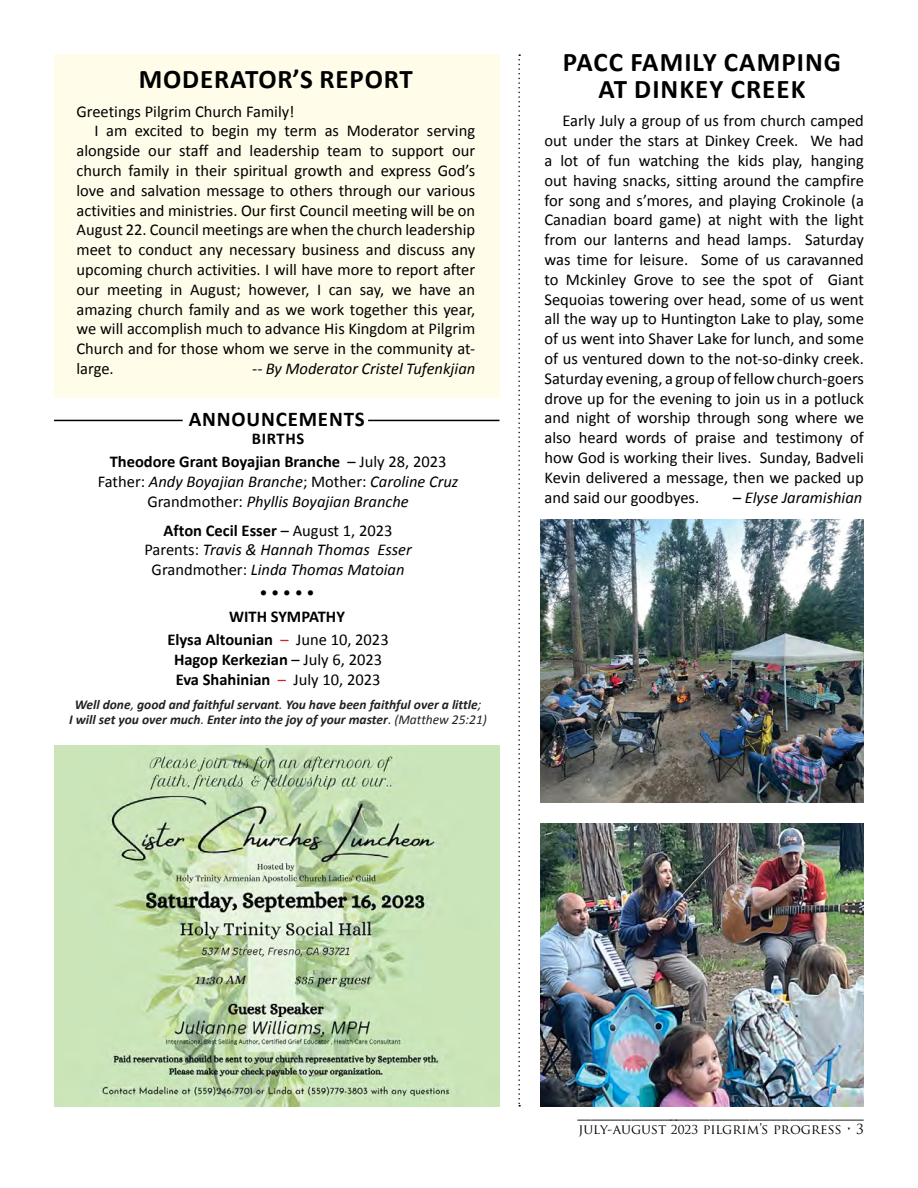
<style>
.page{position:relative;width:918px;height:1188px;background:#fff}
.page>*{position:absolute;margin:0;border:0;box-sizing:border-box;transform-origin:0 0}
.t1{font:700 27px/27px "Calibri";letter-spacing:.04em;color:#000;text-align:center}
.t2{font:700 21px "Calibri";letter-spacing:.04em;color:#000}
.t3{font:16.5px/19.8px "Calibri";color:#000;text-align:justify}
.t4{font:italic 16.5px/19.8px "Calibri";color:#000;text-align:center}
.t5{font:700 16.5px/22.8px "Calibri";color:#000}
.t6{font:italic 700 13.5px/15px "Calibri";color:#222;text-align:center}
.t7{font:13.5px "Calibri";color:#000}
.t8{font:13.5px "Trajan Pro";color:#000}
.s1{font-weight:400}
.s2{font-style:normal}
.s3{font-weight:700;font-style:normal}
.s4{font-weight:400;color:#d2232a}
.s5{font-weight:400;font-style:normal}
.s6{font-size:12px}
</style>
<div class="page">
<div style="left:54px;top:54px;width:446px;height:344px;background:#fffde9"></div>
<hr style="left:368px;top:420px;width:132px;height:1px;background:#000">
<hr style="left:54px;top:420px;width:129px;height:1px;background:#000">
<img style="left:54px;top:746px;width:446px;height:361px">
<img style="left:540px;top:520px;width:324px;height:283px">
<img style="left:540px;top:824px;width:324px;height:283px">
<svg style="left:518px;top:54px;width:2px;height:1053px"></svg>
<h1 class="t1" style="left:139px;top:65px;width:275px">MODERATOR’S REPORT</h1>
<p class="t3" style="left:76px;top:101px;width:220px">Greetings Pilgrim Church Family!</p>
<p class="t3" style="left:95px;top:121px;width:382px">I am excited to begin my term as Moderator serving</p>
<p class="t3" style="left:76px;top:141px;width:400px">alongside our staff and leadership team to support our</p>
<p class="t3" style="left:76px;top:161px;width:400px">church family in their spiritual growth and express God’s</p>
<p class="t3" style="left:76px;top:180px;width:400px">love and salvation message to others through our various</p>
<p class="t3" style="left:76px;top:200px;width:400px">activities and ministries. Our first Council meeting will be on</p>
<p class="t3" style="left:76px;top:220px;width:400px">August 22. Council meetings are when the church leadership</p>
<p class="t3" style="left:76px;top:240px;width:400px">meet to conduct any necessary business and discuss any</p>
<p class="t3" style="left:76px;top:260px;width:400px">upcoming church activities. I will have more to report after</p>
<p class="t3" style="left:76px;top:279px;width:400px">our meeting in August; however, I can say, we have an</p>
<p class="t3" style="left:76px;top:299px;width:400px">amazing church family and as we work together this year,</p>
<p class="t3" style="left:76px;top:319px;width:400px">we will accomplish much to advance His Kingdom at Pilgrim</p>
<p class="t3" style="left:76px;top:339px;width:400px">Church and for those whom we serve in the community at-</p>
<p class="t3" style="left:76px;top:359px;width:39px">large.</p>
<p class="t4" style="left:252px;top:358px;width:224px">-- By Moderator Cristel Tufenkjian</p>
<p class="t2" style="left:189px;top:406px;width:178px">ANNOUNCEMENTS</p>
<p class="t5" style="left:110px;top:427px;width:338px;text-align:center">BIRTHS<br>Theodore Grant Boyajian Branche <span class="s1">– July 28, 2023</span></p>
<p class="t4" style="left:98px;top:471px;width:362px"><span class="s2">Father:</span> Andy Boyajian Branche<span class="s2">; Mother:</span> Caroline Cruz<br><span class="s2">Grandmother:</span> Phyllis Boyajian Branche</p>
<p class="t4" style="left:144px;top:520px;width:269px"><span class="s3">Afton Cecil Esser</span> <span class="s2">– August 1, 2023<br>Parents:</span> Travis &amp; Hannah Thomas Esser<br><span class="s2">Grandmother:</span> Linda Thomas Matoian</p>
<p class="t3" style="left:259px;top:583px;width:57px">• • • • •</p>
<p class="t5" style="left:167px;top:605px;width:223px;text-indent:62px">WITH SYMPATHY<br>Elysa Altounian <span class="s4">–</span> <span class="s1">June 10, 2023</span></p>
<p class="t5" style="left:174px;top:649px;width:210px;line-height:19.8px">Hagop Kerkezian <span class="s1">– July 6, 2023<br></span>Eva Shahinian <span class="s4">–</span> <span class="s1">July 10, 2023</span></p>
<p class="t6" style="left:69px;top:697px;width:419px">Well done<span class="s1">,</span> good and faithful servant<span class="s1">.</span> You have been faithful over a little<span class="s1">;<br></span>I will set you over much<span class="s1">.</span> Enter into the joy of your master<span class="s5">.</span> <span class="s1">(Matthew 25:21)</span></p>
<h1 class="t1" style="left:563px;top:49px;width:280px">PACC FAMILY CAMPING<br>AT DINKEY CREEK</h1>
<p class="t3" style="left:544px;top:111px;width:321px;text-indent:18px">Early July a group of us from church camped out under the stars at Dinkey Creek. We had a lot of fun watching the kids play, hanging out having snacks, sitting around the campfire for song and s’mores, and playing Crokinole (a Canadian board game) at night with the light from our lanterns and head lamps. Saturday was time for leisure. Some of us caravanned to Mckinley Grove to see the spot of Giant Sequoias towering over head, some of us went all the way up to Huntington Lake to play, some of us went into Shaver Lake for lunch, and some of us ventured down to the not-so-dinky creek.<br>Saturday evening, a group of fellow church-goers drove up for the evening to join us in a potluck and night of worship through song where we also heard words of praise and testimony of how God is working their lives. Sunday, Badveli Kevin delivered a message, then we packed up and said our goodbyes.</p>
<p class="t4" style="left:733px;top:487px;width:131px">– Elyse Jaramishian</p>
<p class="t7" style="left:578px;top:1105px;width:288px">___________________________________________</p>
<p class="t8" style="left:578px;top:1120px;width:287px">JULY-AUGUST <span class="s6">2023</span> PILGRIM’S PROGRESS • 3</p>
</div>
